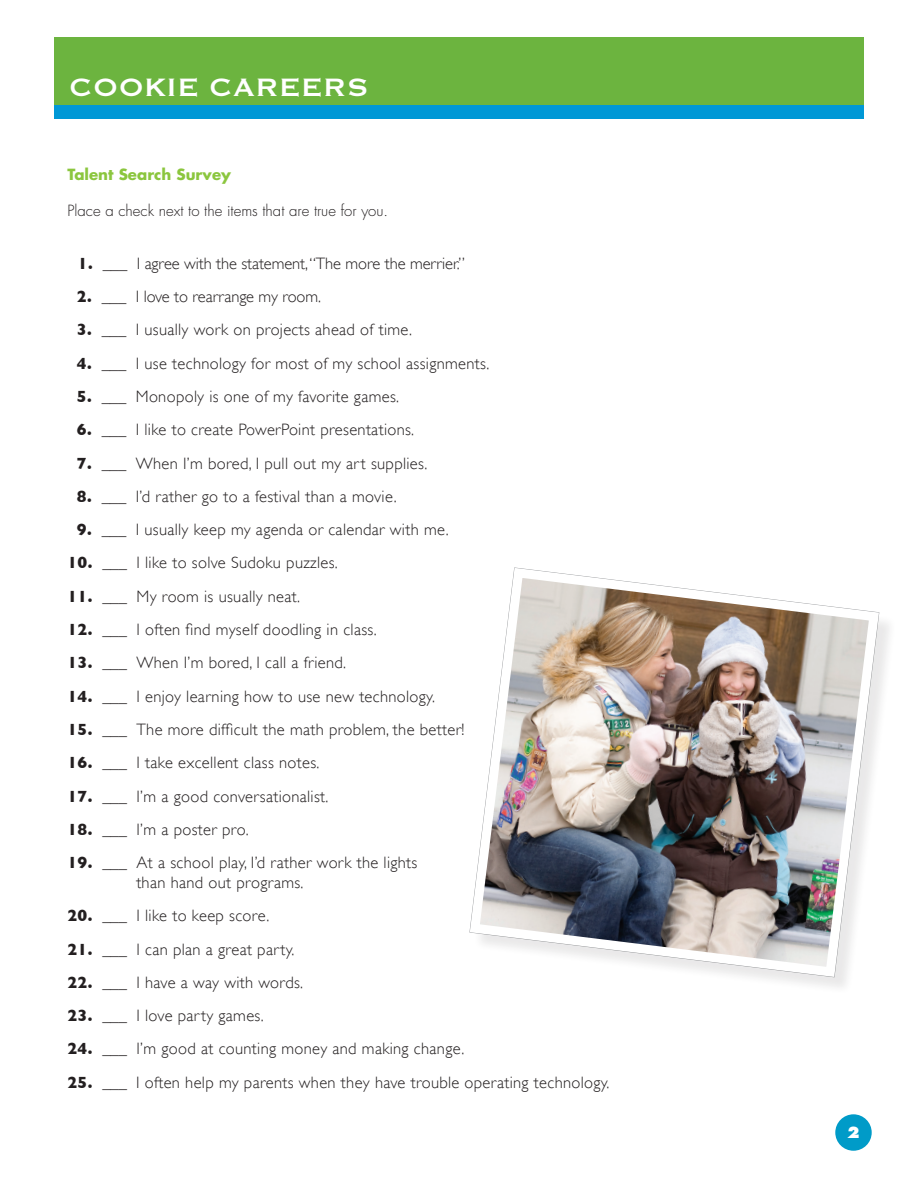
<style>
.page{position:relative;width:918px;height:1188px;background:#fff}
.page>*{position:absolute;margin:0;border:0;box-sizing:border-box;transform-origin:0 0}
.t1{font:33px "Copperplate Thirty One BC";color:#fff}
.Body_Copy{font:300 16.5px/19.8px "Gill Sans";letter-spacing:.02em;color:#231f20}
.Body_Copy-2{font:300 16.5px "Gill Sans";letter-spacing:-.005em;color:#231f20}
.t2{font:300 15px "Futura";color:#231f20}
.t3{font:700 15px "Futura";color:#8bc63e}
.t4{font:800 15px "Futura";color:#fff}
.s1{font-weight:700}
</style>
<div class="page">
<div style="left:54px;top:38px;width:810px;height:67px;background:#6cb43f"></div>
<div style="left:54px;top:105px;width:810px;height:14px;background:#0098d6"></div>
<div style="left:834px;top:1113px;width:39px;height:39px;background:#009bc8;border-radius:50%"></div>
<div style="left:832px;top:1111px;width:43px;height:43px;border:3px solid #fff;border-radius:50%"></div>
<img style="left:469px;top:567px;width:415px;height:415px">
<p class="t1" style="left:69px;top:71px;width:301px">COOKIE CAREERS</p>
<p class="t3" style="left:68px;top:164px;width:165px">Talent Search Survey</p>
<p class="t2" style="left:68px;top:201px;width:322px">Place a check next to the items that are true for you.</p>
<p class="Body_Copy-2" style="left:78px;top:254px;width:389px"><span class="s1">1. ___</span> I agree with the statement, “The more the merrier.”</p>
<p class="Body_Copy-2" style="left:77px;top:287px;width:246px"><span class="s1">2. ___</span> I love to rearrange my room.</p>
<p class="Body_Copy" style="left:77px;top:320px;width:337px"><span class="s1">3. ___</span> I usually work on projects ahead of time.</p>
<p class="Body_Copy" style="left:77px;top:353px;width:414px"><span class="s1">4. ___</span> I use technology for most of my school assignments.</p>
<p class="Body_Copy" style="left:77px;top:386px;width:324px"><span class="s1">5. ___</span> Monopoly is one of my favorite games.</p>
<p class="Body_Copy" style="left:77px;top:420px;width:339px"><span class="s1">6. ___</span> I like to create PowerPoint presentations.</p>
<p class="Body_Copy" style="left:77px;top:453px;width:352px"><span class="s1">7. ___</span> When I’m bored, I pull out my art supplies.</p>
<p class="Body_Copy" style="left:77px;top:486px;width:321px"><span class="s1">8. ___</span> I’d rather go to a festival than a movie.</p>
<p class="Body_Copy" style="left:77px;top:520px;width:373px"><span class="s1">9. ___</span> I usually keep my agenda or calendar with me.</p>
<p class="Body_Copy" style="left:68px;top:553px;width:272px"><span class="s1">10. ___</span> I like to solve Sudoku puzzles.</p>
<p class="Body_Copy" style="left:68px;top:586px;width:234px"><span class="s1">11. ___</span> My room is usually neat.</p>
<p class="Body_Copy" style="left:68px;top:620px;width:311px"><span class="s1">12. ___</span> I often find myself doodling in class.</p>
<p class="Body_Copy" style="left:68px;top:653px;width:280px"><span class="s1">13. ___</span> When I’m bored, I call a friend.</p>
<p class="Body_Copy" style="left:68px;top:686px;width:369px"><span class="s1">14. ___</span> I enjoy learning how to use new technology.</p>
<p class="Body_Copy" style="left:68px;top:719px;width:398px"><span class="s1">15. ___</span> The more difficult the math problem, the better!</p>
<p class="Body_Copy" style="left:68px;top:753px;width:253px"><span class="s1">16. ___</span> I take excellent class notes.</p>
<p class="Body_Copy" style="left:68px;top:786px;width:262px"><span class="s1">17. ___</span> I’m a good conversationalist.</p>
<p class="Body_Copy" style="left:68px;top:819px;width:183px"><span class="s1">18. ___</span> I’m a poster pro.</p>
<p class="Body_Copy" style="left:136px;top:853px;width:283px;text-indent:-69px"><span class="s1">19. ___</span> At a school play, I’d rather work the lights than hand out programs.</p>
<p class="Body_Copy" style="left:68px;top:906px;width:203px"><span class="s1">20. ___</span> I like to keep score.</p>
<p class="Body_Copy" style="left:68px;top:939px;width:229px"><span class="s1">21. ___</span> I can plan a great party.</p>
<p class="Body_Copy" style="left:68px;top:972px;width:237px"><span class="s1">22. ___</span> I have a way with words.</p>
<p class="Body_Copy" style="left:68px;top:1006px;width:198px"><span class="s1">23. ___</span> I love party games.</p>
<p class="Body_Copy" style="left:68px;top:1039px;width:398px"><span class="s1">24. ___</span> I’m good at counting money and making change.</p>
<p class="Body_Copy" style="left:68px;top:1072px;width:544px"><span class="s1">25. ___</span> I often help my parents when they have trouble operating technology.</p>
<p class="t4" style="left:847px;top:1123px;width:14px">2</p>
</div>
